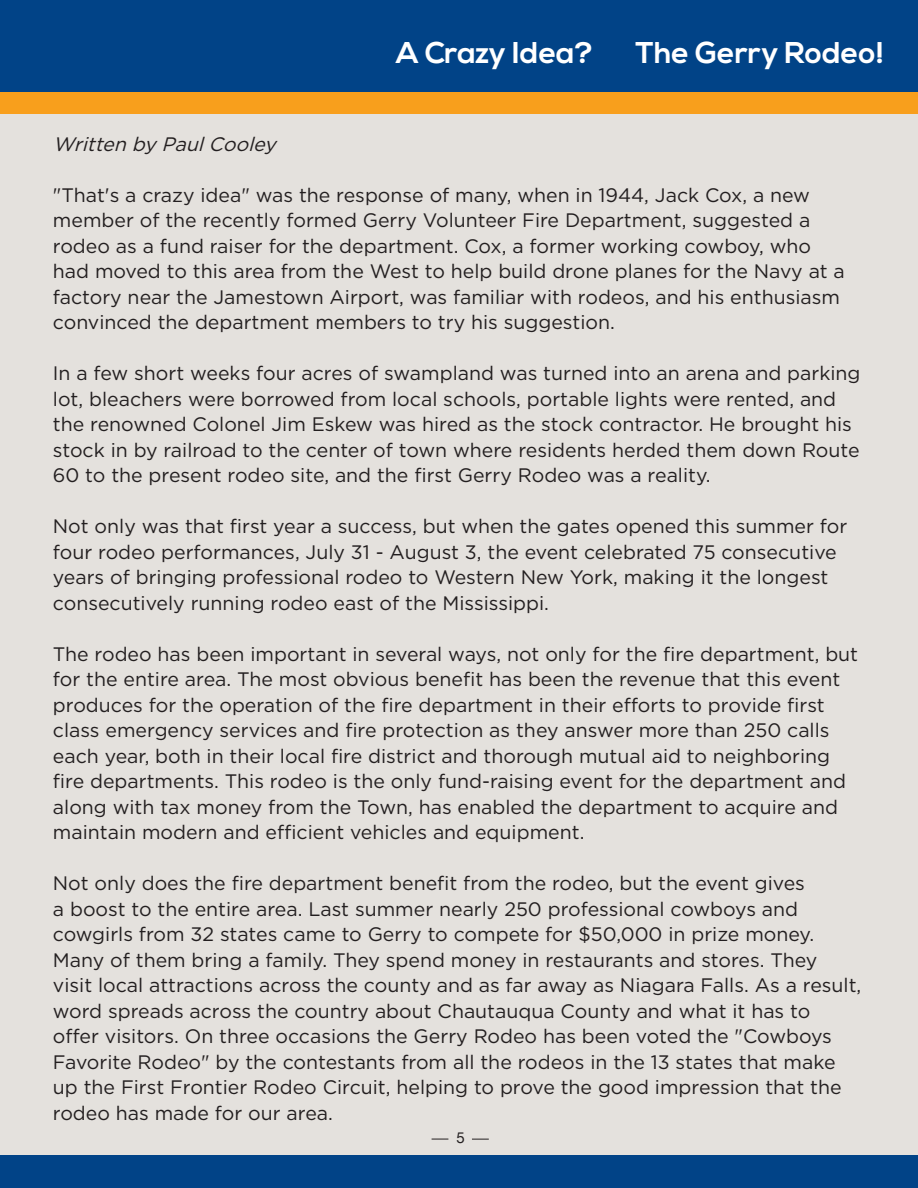
<style>
.page{position:relative;width:918px;height:1188px;background:#fff}
.page>*{position:absolute;margin:0;border:0;box-sizing:border-box;transform-origin:0 0}
.t1{font:700 30px "Nexa";color:#fff}
.t2{font:19.5px/25.5px "Gotham";color:#231f20}
.t3{font:italic 19.5px "Gotham";color:#231f20}
.t4{font:15px "Helvetica Neue";color:#231f20}
</style>
<div class="page">
<div style="left:0;top:113px;width:918px;height:1075px;background:#e4e1dd"></div>
<div style="left:0;top:0;width:918px;height:92px;background:#014387"></div>
<div style="left:0;top:92px;width:918px;height:21px;background:#f89f1c"></div>
<svg style="left:432px;top:1139px;width:16px;height:1px"></svg>
<svg style="left:472px;top:1139px;width:17px;height:1px"></svg>
<div style="left:0;top:1156px;width:918px;height:32px;background:#014387"></div>
<p class="t1" style="left:396px;top:35px;width:198px">A Crazy Idea?</p>
<p class="t1" style="left:636px;top:35px;width:250px">The Gerry Rodeo!</p>
<p class="t3" style="left:53px;top:131px;width:231px">WrittenbyPaulCooley</p>
<p class="t2" style="left:53px;top:182px;width:793px">"That's a crazy idea" was the response of many, when in 1944, Jack Cox, a new member of the recently formed Gerry Volunteer Fire Department, suggested a rodeo as a fund raiser for the department. Cox, a former working cowboy, who had moved to this area from the West to help build drone planes for the Navy at a factory near the Jamestown Airport, was familiar with rodeos, and his enthusiasm convinced the department members to try his suggestion.</p>
<p class="t2" style="left:53px;top:360px;width:809px">In a few short weeks four acres of swampland was turned into an arena and parking lot, bleachers were borrowed from local schools, portable lights were rented, and the renowned Colonel Jim Eskew was hired as the stock contractor. He brought his stock in by railroad to the center of town where residents herded them down Route 60 to the present rodeo site, and the first Gerry Rodeo was a reality.</p>
<p class="t2" style="left:53px;top:513px;width:796px">Not only was that first year a success, but when the gates opened this summer for four rodeo performances, July 31 - August 3, the event celebrated 75 consecutive years of bringing professional rodeo to Western New York, making it the longest consecutively running rodeo east of the Mississippi.</p>
<p class="t2" style="left:53px;top:641px;width:807px">The rodeo has been important in several ways, not only for the fire department, but for the entire area. The most obvious benefit has been the revenue that this event produces for the operation of the fire department in their efforts to provide first class emergency services and fire protection as they answer more than 250 calls each year, both in their local fire district and thorough mutual aid to neighboring fire departments. This rodeo is the only fund-raising event for the department and along with tax money from the Town, has enabled the department to acquire and maintain modern and efficient vehicles and equipment.</p>
<p class="t2" style="left:53px;top:870px;width:810px">Not only does the fire department benefit from the rodeo, but the event gives<br>a boost to the entire area. Last summer nearly 250 professional cowboys and cowgirls from 32 states came to Gerry to compete for $50,000 in prize money.<br>Many of them bring a family. They spend money in restaurants and stores. They visit local attractions across the county and as far away as Niagara Falls. As a result, word spreads across the country about Chautauqua County and what it has to offer visitors. On three occasions the Gerry Rodeo has been voted the "Cowboys Favorite Rodeo" by the contestants from all the rodeos in the 13 states that make up the First Frontier Rodeo Circuit, helping to prove the good impression that the rodeo has made for our area.</p>
<p class="t4" style="left:456px;top:1127px;width:10px">5</p>
</div>
